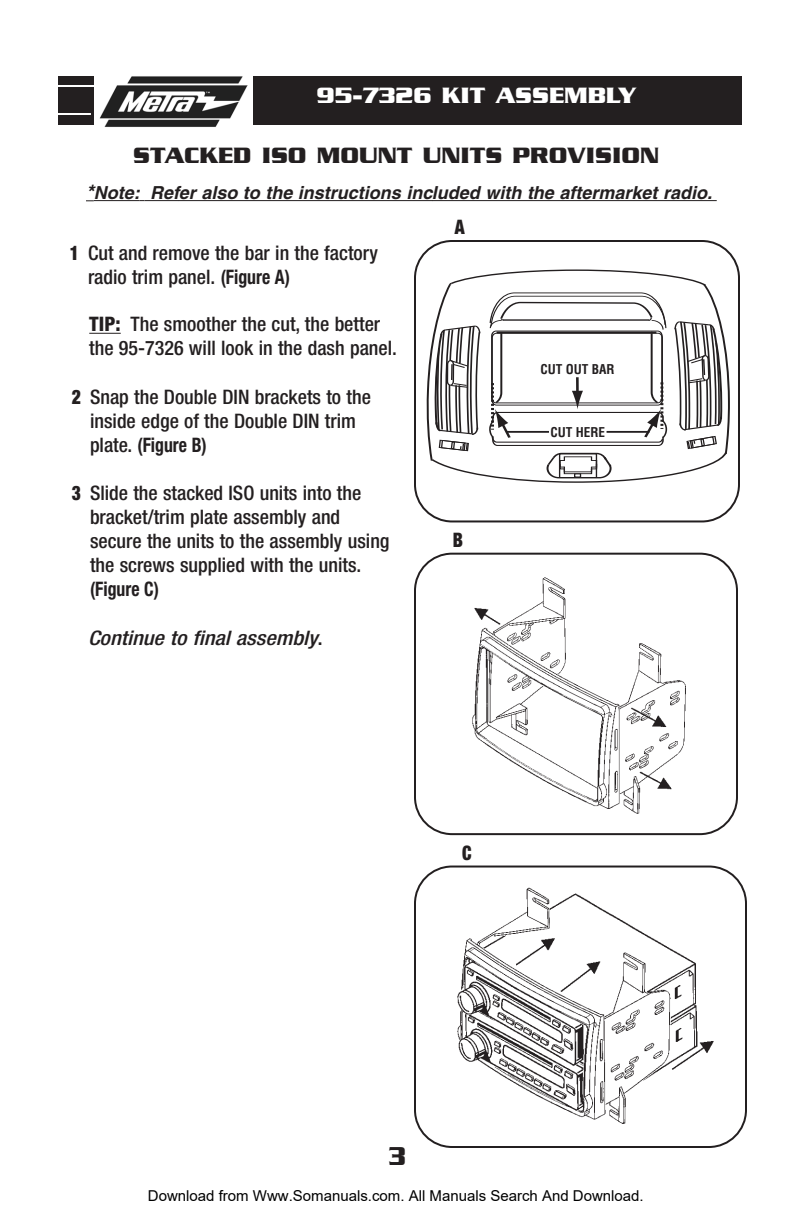
<style>
.page{position:relative;width:792px;height:1224px;background:#fff}
.page>*{position:absolute;margin:0;border:0;box-sizing:border-box;transform-origin:0 0}
.t1{font:700 28px "Serpentine";color:#231f20;scale:.87 1}
.t2{font:700 24px "Serpentine";color:#231f20}
.t3{font:700 24px "Serpentine";color:#fff}
.t4{font:500 condensed 20px/24px "Helvetica Neue";color:#231f20}
.t5{font:italic 500 condensed 20px "Helvetica Neue";color:#231f20;scale:1.12 1}
.t6{font:700 condensed 20px "Helvetica Neue";color:#231f20;scale:.89 1}
.t7{font:900 condensed 20px "Helvetica Neue";color:#231f20;scale:.89 1}
.t8{font:italic 700 18px "Helvetica";color:#231f20}
.t9{font:15px "Arial";color:#000}
.t10{font:700 condensed 13.2px "Helvetica";color:#231f20}
.s1{font-size:20px}
.s2{font-weight:700}
.s3{font-weight:800}
.s4{font-style:normal}
</style>
<div class="page">
<div style="left:58px;top:77px;width:684px;height:48px;background:#231f20"></div>
<div style="left:95px;top:54px;width:158px;height:89px;background:#fff"></div>
<img style="left:99px;top:76px;width:148px;height:51px">
<hr style="left:0;top:113px;width:91px;height:2px;background:#fff">
<hr style="left:0;top:85px;width:94px;height:2px;background:#fff">
<svg style="left:414px;top:553px;width:324px;height:282px"></svg>
<svg style="left:414px;top:866px;width:333px;height:282px"></svg>
<svg style="left:414px;top:240px;width:326px;height:282px"></svg>
<hr style="left:94px;top:200px;width:46px;height:1px;background:#231f20">
<hr style="left:145px;top:200px;width:34px;height:1px;background:#231f20">
<hr style="left:179px;top:200px;width:253px;height:1px;background:#231f20">
<hr style="left:432px;top:200px;width:285px;height:1px;background:#231f20">
<hr style="left:89px;top:333px;width:32px;height:1px;background:#231f20">
<p class="t3" style="left:317px;top:88px;width:321px">95-7326 KIT ASSEMBLY</p>
<p class="t7" style="left:70px;top:245px;width:12px">1</p>
<p class="t2" style="left:133px;top:148px;width:528px">STACKED ISO MOUNT UNITS PROVISION</p>
<p class="t8" style="left:86px;top:185px;width:628px"><span class="s1">*</span>Note: Refer also to the instructions included with the aftermarket radio.</p>
<p class="t4" style="left:88px;top:242px;width:291px">Cut and remove the bar in the factory radio trim panel. <span class="s2">(Figure A)</span></p>
<p class="t7" style="left:455px;top:220px;width:13px">A</p>
<p class="t4" style="left:89px;top:314px;width:309px"><span class="s3">TIP:</span> The smoother the cut, the better the 95-7326 will look in the dash panel.</p>
<p class="t7" style="left:72px;top:390px;width:12px">2</p>
<p class="t4" style="left:90px;top:387px;width:282px">Snap the Double DIN brackets to the inside edge of the Double DIN trim plate. <span class="s2">(Figure B)</span></p>
<p class="t10" style="left:541px;top:362px;width:76px">CUT OUT BAR</p>
<p class="t10" style="left:550px;top:425px;width:56px">CUT HERE</p>
<p class="t7" style="left:72px;top:486px;width:12px">3</p>
<p class="t4" style="left:90px;top:483px;width:301px">Slide the stacked ISO units into the bracket/trim plate assembly and secure the units to the assembly using the screws supplied with the units.</p>
<p class="t6" style="left:90px;top:582px;width:79px">(Figure C)</p>
<p class="t7" style="left:453px;top:533px;width:13px">B</p>
<p class="t5" style="left:88px;top:631px;width:211px">Continue to final assembly<span class="s4">.</span></p>
<p class="t7" style="left:462px;top:846px;width:12px">C</p>
<h1 class="t1" style="left:389px;top:1147px;width:21px">3</h1>
<p class="t9" style="left:148px;top:1187px;width:497px">Download from Www.Somanuals.com. All Manuals Search And Download.</p>
</div>
